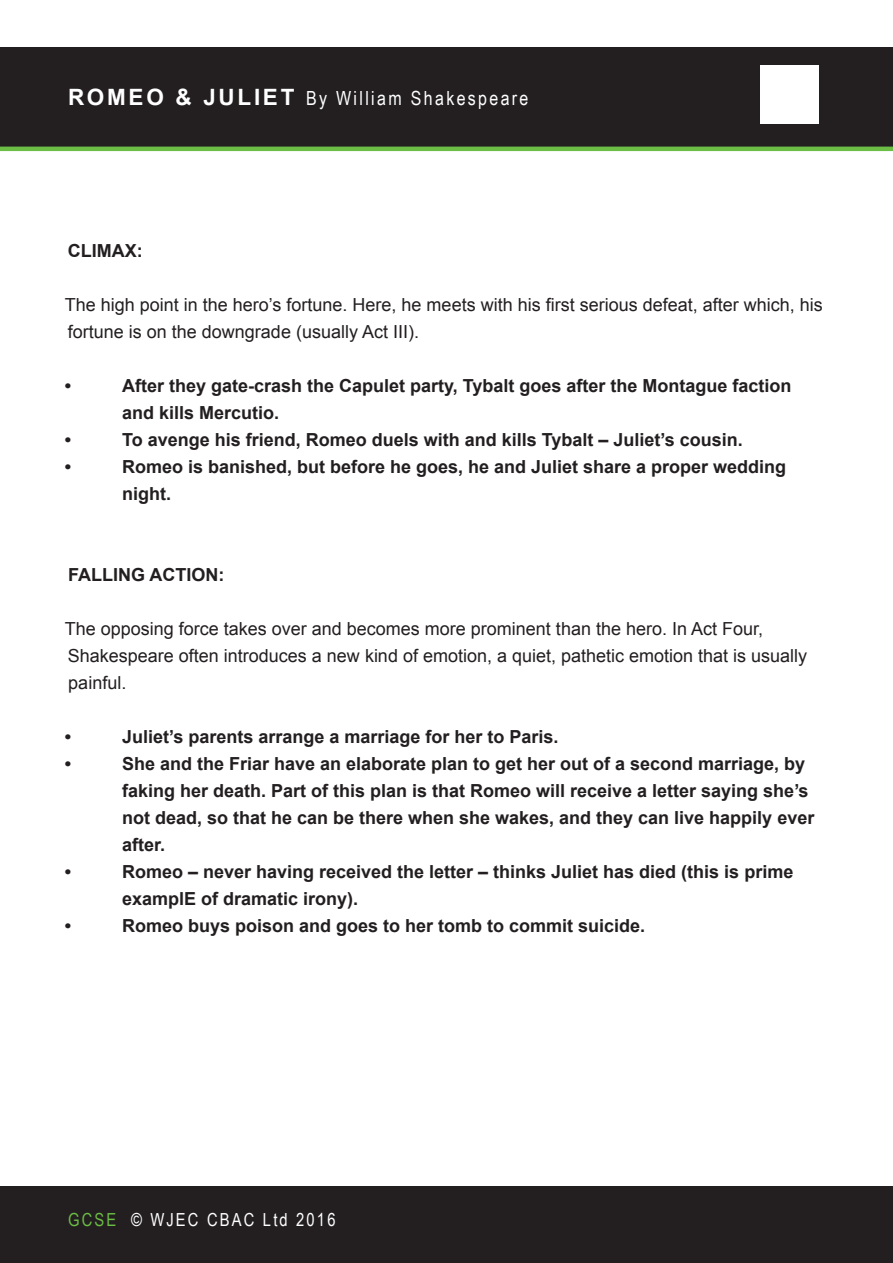
<style>
.page{position:relative;width:893px;height:1263px;background:#fff}
.page>*{position:absolute;margin:0;border:0;box-sizing:border-box;transform-origin:0 0}
.t1{font:19.5px "Arial Narrow";letter-spacing:.12em;color:#fff}
.t2{font:700 18px/27px "Arial";color:#231f20}
.t3{font:18px/27px "Arial";color:#231f20}
.t4{font:18px "Arial Narrow";letter-spacing:.12em;color:#fff}
.s1{font-family:"Arial";font-weight:700;font-size:22.5px}
.s2{color:#6cbd45}
</style>
<div class="page">
<div style="left:0;top:47px;width:893px;height:100px;background:#231f20"></div>
<div style="left:760px;top:65px;width:59px;height:59px;background:#fff"></div>
<hr style="left:0;top:147px;width:893px;height:4px;background:#6cbd45">
<div style="left:0;top:1186px;width:893px;height:77px;background:#231f20"></div>
<p class="t1" style="left:68px;top:84px;width:462px"><span class="s1">ROMEO &amp; JULIET</span> By William Shakespeare</p>
<p class="t2" style="left:68px;top:238px;width:76px">CLIMAX:</p>
<p class="t3" style="left:65px;top:291px;width:760px">The high point in the hero’s fortune. Here, he meets with his first serious defeat, after which, his fortune is on the downgrade (usually Act III).</p>
<p class="t2" style="left:65px;top:373px;width:8px">•</p>
<p class="t2" style="left:122px;top:373px;width:671px">After they gate-crash the Capulet party, Tybalt goes after the Montague faction and kills Mercutio.</p>
<p class="t2" style="left:65px;top:427px;width:8px">•</p>
<p class="t2" style="left:122px;top:427px;width:622px">To avenge his friend, Romeo duels with and kills Tybalt – Juliet’s cousin.</p>
<p class="t2" style="left:65px;top:454px;width:8px">•</p>
<p class="t2" style="left:122px;top:454px;width:666px">Romeo is banished, but before he goes, he and Juliet share a proper wedding night.</p>
<p class="t2" style="left:68px;top:562px;width:158px">FALLING ACTION:</p>
<p class="t3" style="left:65px;top:615px;width:744px">The opposing force takes over and becomes more prominent than the hero. In Act Four,<br>Shakespeare often introduces a new kind of emotion, a quiet, pathetic emotion that is usually painful.</p>
<p class="t2" style="left:65px;top:724px;width:8px">•</p>
<p class="t2" style="left:122px;top:724px;width:438px">Juliet’s parents arrange a marriage for her to Paris.</p>
<p class="t2" style="left:65px;top:751px;width:8px">•</p>
<p class="t2" style="left:122px;top:751px;width:694px">She and the Friar have an elaborate plan to get her out of a second marriage, by faking her death. Part of this plan is that Romeo will receive a letter saying she’s not dead, so that he can be there when she wakes, and they can live happily ever after.</p>
<p class="t2" style="left:65px;top:859px;width:8px">•</p>
<p class="t2" style="left:122px;top:859px;width:673px">Romeo – never having received the letter – thinks Juliet has died (this is prime examplE of dramatic irony).</p>
<p class="t2" style="left:65px;top:913px;width:8px">•</p>
<p class="t2" style="left:122px;top:913px;width:525px">Romeo buys poison and goes to her tomb to commit suicide.</p>
<p class="t4" style="left:68px;top:1206px;width:269px"><span class="s2">GCSE</span> © WJEC CBAC Ltd 2016</p>
</div>
